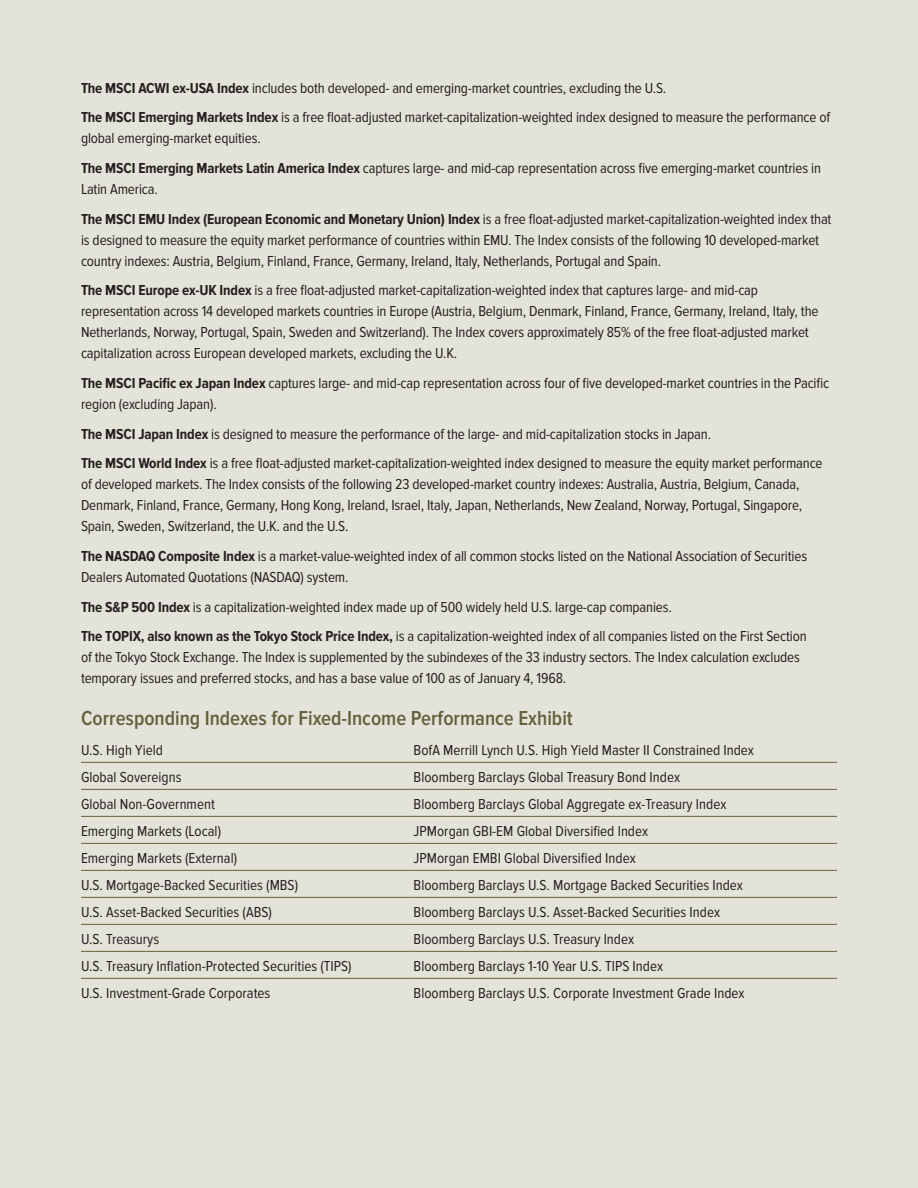
<style>
.page{position:relative;width:918px;height:1188px;background:#e4e3d9}
.page>*{position:absolute;margin:0;border:0;box-sizing:border-box;transform-origin:0 0}
.Head_disclosure{font:600 21px "Proxima Nova Cond";color:#64613e}
.Index_descriptions{font:15px/21px "Proxima Nova Cond";letter-spacing:-.01em;color:#231f20}
.Body_Copy__10pt__R{font:15px "Proxima Nova Cond";color:#231f20}
.s1{font-weight:700}
</style>
<div class="page">
<hr style="left:81px;top:762px;width:333px;height:1px;background:#64613e">
<hr style="left:414px;top:762px;width:423px;height:1px;background:#64613e">
<hr style="left:81px;top:789px;width:333px;height:1px;background:#64613e">
<hr style="left:414px;top:789px;width:423px;height:1px;background:#64613e">
<hr style="left:81px;top:816px;width:333px;height:1px;background:#64613e">
<hr style="left:414px;top:816px;width:423px;height:1px;background:#64613e">
<hr style="left:81px;top:843px;width:333px;height:1px;background:#64613e">
<hr style="left:414px;top:843px;width:423px;height:1px;background:#64613e">
<hr style="left:81px;top:870px;width:333px;height:1px;background:#64613e">
<hr style="left:414px;top:870px;width:423px;height:1px;background:#64613e">
<hr style="left:81px;top:897px;width:333px;height:1px;background:#64613e">
<hr style="left:414px;top:897px;width:423px;height:1px;background:#64613e">
<hr style="left:81px;top:924px;width:333px;height:1px;background:#64613e">
<hr style="left:414px;top:924px;width:423px;height:1px;background:#64613e">
<hr style="left:81px;top:951px;width:333px;height:1px;background:#64613e">
<hr style="left:414px;top:951px;width:423px;height:1px;background:#64613e">
<hr style="left:81px;top:978px;width:333px;height:1px;background:#64613e">
<hr style="left:414px;top:978px;width:423px;height:1px;background:#64613e">
<p class="Index_descriptions" style="left:81px;top:78px;width:587px"><span class="s1">The MSCI ACWI ex-USA Index</span> includes both developed- and emerging-market countries, excluding the U.S.</p>
<p class="Index_descriptions" style="left:81px;top:107px;width:751px"><span class="s1">The MSCI Emerging Markets Index</span> is a free float-adjusted market-capitalization-weighted index designed to measure the performance of global emerging-market equities.</p>
<p class="Index_descriptions" style="left:81px;top:158px;width:742px"><span class="s1">The MSCI Emerging Markets Latin America Index</span> captures large- and mid-cap representation across five emerging-market countries in<br>Latin America.</p>
<p class="Index_descriptions" style="left:81px;top:209px;width:752px"><span class="s1">The MSCI EMU Index (European Economic and Monetary Union) Index</span> is a free float-adjusted market-capitalization-weighted index that is designed to measure the equity market performance of countries within EMU. The Index consists of the following 10 developed-market country indexes: Austria, Belgium, Finland, France, Germany, Ireland, Italy, Netherlands, Portugal and Spain.</p>
<p class="Index_descriptions" style="left:81px;top:280px;width:739px"><span class="s1">The MSCI Europe ex-UK Index</span> is a free float-adjusted market-capitalization-weighted index that captures large- and mid-cap representation across 14 developed markets countries in Europe (Austria, Belgium, Denmark, Finland, France, Germany, Ireland, Italy, the Netherlands, Norway, Portugal, Spain, Sweden and Switzerland). The Index covers approximately 85% of the free float-adjusted market capitalization across European developed markets, excluding the U.K.</p>
<p class="Index_descriptions" style="left:81px;top:373px;width:750px"><span class="s1">The MSCI Pacific ex Japan Index</span> captures large- and mid-cap representation across four of five developed-market countries in the Pacific region (excluding Japan).</p>
<p class="Index_descriptions" style="left:81px;top:424px;width:632px"><span class="s1">The MSCI Japan Index</span> is designed to measure the performance of the large- and mid-capitalization stocks in Japan.</p>
<p class="Index_descriptions" style="left:81px;top:453px;width:743px"><span class="s1">The MSCI World Index</span> is a free float-adjusted market-capitalization-weighted index designed to measure the equity market performance of developed markets. The Index consists of the following 23 developed-market country indexes: Australia, Austria, Belgium, Canada, Denmark, Finland, France, Germany, Hong Kong, Ireland, Israel, Italy, Japan, Netherlands, New Zealand, Norway, Portugal, Singapore, Spain, Sweden, Switzerland, the U.K. and the U.S.</p>
<p class="Index_descriptions" style="left:81px;top:546px;width:728px"><span class="s1">The NASDAQ Composite Index</span> is a market-value-weighted index of all common stocks listed on the National Association of Securities<br>Dealers Automated Quotations (NASDAQ) system.</p>
<p class="Index_descriptions" style="left:81px;top:596px;width:592px"><span class="s1">The S&amp;P 500 Index</span> is a capitalization-weighted index made up of 500 widely held U.S. large-cap companies.</p>
<p class="Index_descriptions" style="left:81px;top:626px;width:727px"><span class="s1">The TOPIX, also known as the Tokyo Stock Price Index,</span> is a capitalization-weighted index of all companies listed on the First Section of the Tokyo Stock Exchange. The Index is supplemented by the subindexes of the 33 industry sectors. The Index calculation excludes temporary issues and preferred stocks, and has a base value of 100 as of January 4, 1968.</p>
<p class="Head_disclosure" style="left:81px;top:706px;width:493px">Corresponding Indexes for Fixed-Income Performance Exhibit</p>
<p class="Body_Copy__10pt__R" style="left:81px;top:741px;width:84px">U.S. High Yield</p>
<p class="Body_Copy__10pt__R" style="left:414px;top:741px;width:342px">BofA Merrill Lynch U.S. High Yield Master II Constrained Index</p>
<p class="Body_Copy__10pt__R" style="left:81px;top:768px;width:102px">Global Sovereigns</p>
<p class="Body_Copy__10pt__R" style="left:414px;top:768px;width:268px">Bloomberg Barclays Global Treasury Bond Index</p>
<p class="Body_Copy__10pt__R" style="left:81px;top:795px;width:135px">Global Non-Government</p>
<p class="Body_Copy__10pt__R" style="left:414px;top:795px;width:314px">Bloomberg Barclays Global Aggregate ex-Treasury Index</p>
<p class="Body_Copy__10pt__R" style="left:81px;top:822px;width:142px">Emerging Markets (Local)</p>
<p class="Body_Copy__10pt__R" style="left:414px;top:822px;width:236px">JPMorgan GBI-EM Global Diversified Index</p>
<p class="Body_Copy__10pt__R" style="left:81px;top:849px;width:158px">Emerging Markets (External)</p>
<p class="Body_Copy__10pt__R" style="left:414px;top:849px;width:224px">JPMorgan EMBI Global Diversified Index</p>
<p class="Body_Copy__10pt__R" style="left:81px;top:876px;width:219px">U.S. Mortgage-Backed Securities (MBS)</p>
<p class="Body_Copy__10pt__R" style="left:414px;top:876px;width:331px">Bloomberg Barclays U.S. Mortgage Backed Securities Index</p>
<p class="Body_Copy__10pt__R" style="left:81px;top:903px;width:192px">U.S. Asset-Backed Securities (ABS)</p>
<p class="Body_Copy__10pt__R" style="left:414px;top:903px;width:308px">Bloomberg Barclays U.S. Asset-Backed Securities Index</p>
<p class="Body_Copy__10pt__R" style="left:81px;top:930px;width:80px">U.S. Treasurys</p>
<p class="Body_Copy__10pt__R" style="left:414px;top:930px;width:222px">Bloomberg Barclays U.S. Treasury Index</p>
<p class="Body_Copy__10pt__R" style="left:81px;top:957px;width:272px">U.S. Treasury Inflation-Protected Securities (TIPS)</p>
<p class="Body_Copy__10pt__R" style="left:414px;top:957px;width:251px">Bloomberg Barclays 1-10 Year U.S. TIPS Index</p>
<p class="Body_Copy__10pt__R" style="left:81px;top:984px;width:191px">U.S. Investment-Grade Corporates</p>
<p class="Body_Copy__10pt__R" style="left:414px;top:984px;width:333px">Bloomberg Barclays U.S. Corporate Investment Grade Index</p>
</div>
